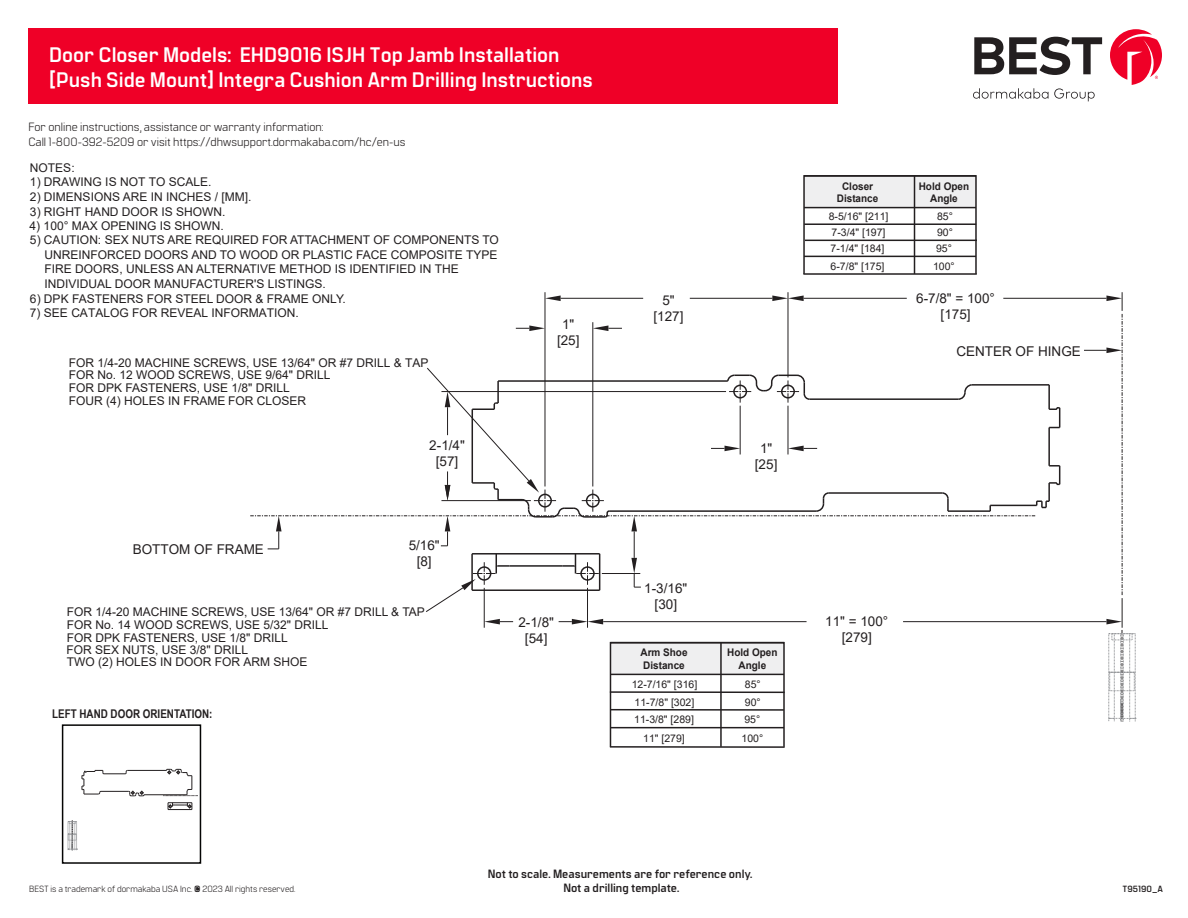
<style>
.page{position:relative;width:1188px;height:918px;background:#fff}
.page>*{position:absolute;margin:0;border:0;box-sizing:border-box;transform-origin:0 0}
.t1{font:700 21px/25.2px "Manifold CF";color:#fff}
.t2{font:13.5px/16.2px "Arial";color:#231f20;text-align:center}
.t3{font:12px/14.7px "Arial";color:#231f20}
.t4{font:12px/14.4px "Manifold CF";color:#231f20}
.t5{font:700 12px/14.4px "Manifold CF";color:#231f20;text-align:center}
.t6{font:700 12px "Arial Narrow";color:#231f20}
.t7{font:10.5px/17.7px "Arial";color:#231f20}
.t8{font:700 10.5px/12.6px "Arial";color:#231f20;text-align:center;scale:.95 1}
.t9{font:9px "Manifold CF";color:#231f20}
.t10{font:700 9px "Manifold CF";color:#231f20}
</style>
<div class="page">
<svg style="left:546px;top:295px;width:15px;height:6px"></svg>
<svg style="left:772px;top:295px;width:32px;height:6px"></svg>
<svg style="left:1106px;top:619px;width:16px;height:5px"></svg>
<hr style="left:903px;top:621px;width:203px;height:1px;background:#231f20">
<svg style="left:559px;top:619px;width:44px;height:5px"></svg>
<svg style="left:485px;top:619px;width:28px;height:5px"></svg>
<hr style="left:603px;top:621px;width:204px;height:1px;background:#231f20">
<svg style="left:516px;top:325px;width:29px;height:6px"></svg>
<svg style="left:593px;top:325px;width:29px;height:6px"></svg>
<hr style="left:1003px;top:298px;width:103px;height:1px;background:#231f20">
<hr style="left:690px;top:298px;width:82px;height:1px;background:#231f20">
<hr style="left:561px;top:298px;width:82px;height:1px;background:#231f20">
<hr style="left:804px;top:298px;width:103px;height:1px;background:#231f20">
<hr style="left:484px;top:588px;width:1px;height:40px;background:#231f20">
<hr style="left:545px;top:292px;width:1px;height:194px;background:#231f20">
<hr style="left:587px;top:588px;width:1px;height:40px;background:#231f20">
<hr style="left:592px;top:322px;width:1px;height:164px;background:#231f20">
<hr style="left:788px;top:292px;width:1px;height:85px;background:#231f20">
<hr style="left:1122px;top:598px;width:1px;height:30px;background:#231f20">
<svg style="left:1084px;top:292px;width:39px;height:303px"></svg>
<svg style="left:250px;top:367px;width:810px;height:246px"></svg>
<svg style="left:1108px;top:630px;width:28px;height:92px"></svg>
<div style="left:62px;top:724px;width:139px;height:140px;border:2px solid #050504"></div>
<hr style="left:144px;top:795px;width:43px;height:1px;background:#231f20">
<hr style="left:128px;top:770px;width:38px;height:1px;background:#231f20">
<svg style="left:82px;top:770px;width:62px;height:27px"></svg>
<svg style="left:163px;top:769px;width:35px;height:27px"></svg>
<svg style="left:168px;top:802px;width:25px;height:8px"></svg>
<svg style="left:68px;top:820px;width:10px;height:31px"></svg>
<div style="left:804px;top:176px;width:172px;height:32px;background:#efeff0"></div>
<div style="left:803px;top:175px;width:174px;height:100px;border:2px solid #231f20"></div>
<hr style="left:804px;top:256px;width:172px;height:1px;background:#231f20">
<hr style="left:804px;top:207px;width:172px;height:1px;background:#231f20">
<hr style="left:914px;top:176px;width:1px;height:98px;background:#231f20">
<hr style="left:804px;top:175px;width:172px;height:2px;background:#231f20">
<hr style="left:803px;top:273px;width:174px;height:2px;background:#231f20">
<hr style="left:805px;top:240px;width:172px;height:1px;background:#231f20">
<hr style="left:804px;top:223px;width:172px;height:2px;background:#231f20">
<div style="left:611px;top:643px;width:173px;height:31px;background:#efeff0"></div>
<div style="left:610px;top:642px;width:175px;height:106px;border:2px solid #231f20"></div>
<hr style="left:610px;top:642px;width:174px;height:1px;background:#231f20">
<hr style="left:610px;top:727px;width:174px;height:1px;background:#231f20">
<hr style="left:610px;top:674px;width:174px;height:1px;background:#231f20">
<hr style="left:720px;top:643px;width:2px;height:104px;background:#231f20">
<hr style="left:610px;top:746px;width:175px;height:2px;background:#231f20">
<hr style="left:611px;top:709px;width:173px;height:2px;background:#231f20">
<hr style="left:610px;top:691px;width:175px;height:2px;background:#231f20">
<svg style="left:974px;top:37px;width:128px;height:38px"></svg>
<svg style="left:1110px;top:29px;width:52px;height:56px"></svg>
<svg style="left:973px;top:88px;width:75px;height:11px"></svg>
<svg style="left:1054px;top:88px;width:41px;height:13px"></svg>
<div style="left:28px;top:28px;width:810px;height:75px;background:#ef0027"></div>
<h1 class="t1" style="left:49px;top:43px;width:545px">Door Closer Models: EHD9016 ISJH Top Jamb Installation [Push Side Mount] Integra Cushion Arm Drilling Instructions</h1>
<p class="t4" style="left:28px;top:120px;width:379px">For online instructions, assistance or warranty information:<br>Call 1-800-392-5209 or visit https://dhwsupport.dormakaba.com/hc/en-us</p>
<p class="t3" style="left:30px;top:160px;width:46px">NOTES:</p>
<p class="t3" style="left:30px;top:175px;width:183px">1) DRAWING IS NOT TO SCALE.</p>
<p class="t3" style="left:30px;top:189px;width:223px">2) DIMENSIONS ARE IN INCHES / [MM].</p>
<p class="t3" style="left:30px;top:204px;width:197px">3) RIGHT HAND DOOR IS SHOWN.</p>
<p class="t3" style="left:45px;top:232px;width:456px;text-indent:-15px">5) CAUTION: SEX NUTS ARE REQUIRED FOR ATTACHMENT OF COMPONENTS TO UNREINFORCED DOORS AND TO WOOD OR PLASTIC FACE COMPOSITE TYPE FIRE DOORS, UNLESS AN ALTERNATIVE METHOD IS IDENTIFIED IN THE INDIVIDUAL DOOR MANUFACTURER'S LISTINGS.</p>
<p class="t3" style="left:30px;top:291px;width:317px">6) DPK FASTENERS FOR STEEL DOOR &amp; FRAME ONLY.</p>
<p class="t3" style="left:30px;top:306px;width:270px">7) SEE CATALOG FOR REVEAL INFORMATION.</p>
<p class="t3" style="left:30px;top:219px;width:196px">4) 100° MAX OPENING IS SHOWN.</p>
<p class="t3" style="left:69px;top:356px;width:361px;line-height:12.8px">FOR 1/4-20 MACHINE SCREWS, USE 13/64" OR #7 DRILL &amp; TAP FOR No. 12 WOOD SCREWS, USE 9/64" DRILL<br>FOR DPK FASTENERS, USE 1/8" DRILL<br>FOUR (4) HOLES IN FRAME FOR CLOSER</p>
<p class="t2" style="left:429px;top:437px;width:37px">2-1/4" [57]</p>
<p class="t2" style="left:557px;top:316px;width:24px">1" [25]</p>
<p class="t2" style="left:133px;top:541px;width:133px">BOTTOM OF FRAME</p>
<p class="t2" style="left:409px;top:537px;width:33px">5/16" [8]</p>
<p class="t3" style="left:67px;top:606px;width:360px;line-height:12.6px">FOR 1/4-20 MACHINE SCREWS, USE 13/64" OR #7 DRILL &amp; TAP<br>FOR No. 14 WOOD SCREWS, USE 5/32" DRILL<br>FOR DPK FASTENERS, USE 1/8" DRILL</p>
<p class="t3" style="left:67px;top:655px;width:242px">TWO (2) HOLES IN DOOR FOR ARM SHOE</p>
<p class="t3" style="left:66px;top:643px;width:183px">FOR SEX NUTS, USE 3/8" DRILL</p>
<p class="t6" style="left:52px;top:705px;width:162px">LEFT HAND DOOR ORIENTATION:</p>
<p class="t2" style="left:518px;top:614px;width:37px">2-1/8" [54]</p>
<p class="t2" style="left:654px;top:292px;width:32px">5" [127]</p>
<p class="t2" style="left:755px;top:440px;width:24px">1" [25]</p>
<p class="t2" style="left:644px;top:580px;width:45px">1-3/16" [30]</p>
<p class="t8" style="left:641px;top:647px;width:51px;text-align:left">Arm Shoe<br>Distance</p>
<p class="t8" style="left:727px;top:647px;width:55px">Hold Open<br>Angle</p>
<p class="t7" style="left:632px;top:676px;width:67px">12-7/16" [316]</p>
<p class="t7" style="left:745px;top:676px;width:17px">85°</p>
<p class="t7" style="left:635px;top:693px;width:61px">11-7/8" [302]</p>
<p class="t7" style="left:745px;top:693px;width:17px">90°</p>
<p class="t7" style="left:634px;top:710px;width:61px;line-height:18.8px;text-align:center">11-3/8" [289]<br>11" [279]</p>
<p class="t7" style="left:741px;top:710px;width:23px;line-height:18.8px">95°<br>100°</p>
<p class="t8" style="left:837px;top:180px;width:45px">Closer<br>Distance</p>
<p class="t8" style="left:919px;top:180px;width:55px">Hold Open<br>Angle</p>
<p class="t7" style="left:933px;top:239px;width:23px">95°<br>100°</p>
<p class="t7" style="left:829px;top:208px;width:61px">8-5/16" [211]</p>
<p class="t7" style="left:937px;top:208px;width:17px">85°</p>
<p class="t7" style="left:832px;top:224px;width:55px">7-3/4" [197]</p>
<p class="t7" style="left:937px;top:224px;width:17px">90°</p>
<p class="t7" style="left:831px;top:239px;width:55px">7-1/4" [184]<br>6-7/8" [175]</p>
<p class="t2" style="left:916px;top:290px;width:80px">6-7/8" = 100° [175]</p>
<p class="t2" style="left:956px;top:343px;width:126px">CENTER OF HINGE</p>
<p class="t2" style="left:825px;top:613px;width:65px">11" = 100° [279]</p>
<p class="t5" style="left:488px;top:867px;width:266px">Not to scale. Measurements are for reference only.<br>Not a drilling template.</p>
<p class="t9" style="left:29px;top:884px;width:268px">BEST is a trademark of dormakaba USA Inc. © 2023 All rights reserved.</p>
<p class="t10" style="left:1123px;top:884px;width:42px">T95190_A</p>
</div>
